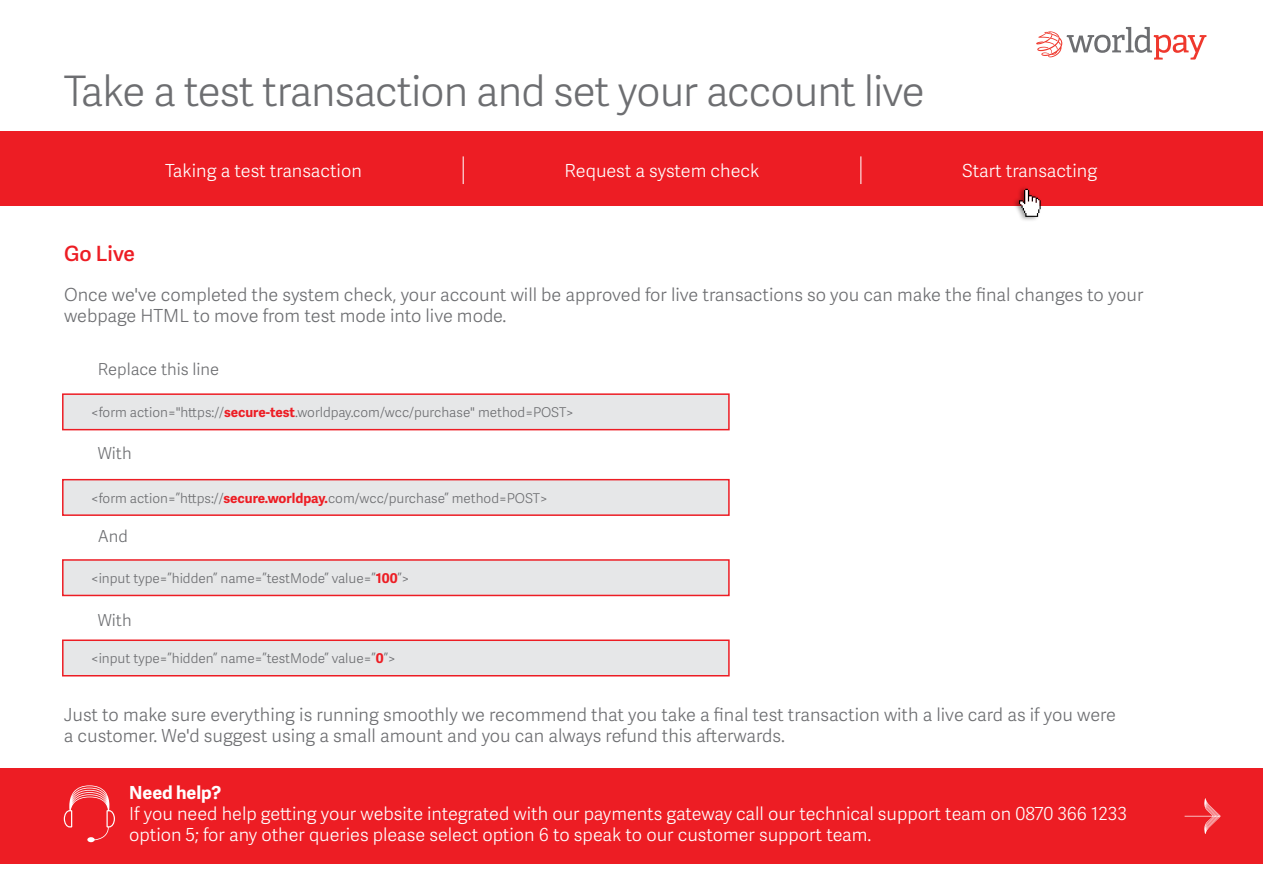
<style>
.page{position:relative;width:1263px;height:893px;background:#fff}
.page>*{position:absolute;margin:0;border:0;box-sizing:border-box;transform-origin:0 0}
.t1{font:300 42px "Adelle Sans";letter-spacing:-.02em;color:#6d6e71}
.t2{font:600 21px "Adelle Sans";color:#ed1d24}
.t3{font:300 18px/21px "Adelle Sans";color:#6d6e71}
.t4{font:300 18px/21px "Adelle Sans";color:#fff}
.t5{font:700 18px "Adelle Sans";color:#fff}
.t6{font:300 16.5px "Adelle Sans";color:#6d6e71}
.t7{font:300 13.5px "Adelle Sans";color:#6d6e71}
.s1{font-weight:700;color:#ed1d24}
</style>
<div class="page">
<div style="left:0;top:132px;width:1263px;height:74px;background:#ed1d24"></div>
<svg style="left:463px;top:156px;width:1px;height:28px"></svg>
<svg style="left:860px;top:156px;width:1px;height:28px"></svg>
<div style="left:62px;top:393px;width:668px;height:37px;background:#e6e7e8;border:2px solid #ed1d24"></div>
<div style="left:62px;top:479px;width:668px;height:37px;background:#e6e7e8;border:2px solid #ed1d24"></div>
<div style="left:62px;top:559px;width:668px;height:37px;background:#e6e7e8;border:2px solid #ed1d24"></div>
<div style="left:62px;top:639px;width:668px;height:37px;background:#e6e7e8;border:2px solid #ed1d24"></div>
<div style="left:0;top:769px;width:1263px;height:95px;background:#ed1d24"></div>
<svg style="left:1036px;top:27px;width:170px;height:33px"></svg>
<div style="left:1012px;top:185px;width:31px;height:37px;background:#000;opacity:.4"></div>
<svg style="left:1019px;top:189px;width:22px;height:28px"></svg>
<svg style="left:64px;top:785px;width:51px;height:57px"></svg>
<svg style="left:1184px;top:798px;width:36px;height:36px"></svg>
<h1 class="t1" style="left:64px;top:61px;width:862px">Take a test transaction and set your account live</h1>
<p class="t2" style="left:64px;top:238px;width:73px">Go Live</p>
<p class="t4" style="left:165px;top:160px;width:198px">Taking a test transaction</p>
<p class="t4" style="left:564px;top:160px;width:196px">Request a system check</p>
<p class="t4" style="left:962px;top:160px;width:137px">Start transacting</p>
<p class="t3" style="left:64px;top:284px;width:1081px">Once we've completed the system check, your account will be approved for live transactions so you can make the final changes to your webpage HTML to move from test mode into live mode.</p>
<p class="t6" style="left:98px;top:357px;width:123px">Replace this line</p>
<p class="t7" style="left:91px;top:403px;width:484px">&lt;form action="https://<span class="s1">secure-test</span>.worldpay.com/wcc/purchase" method=POST&gt;</p>
<p class="t6" style="left:98px;top:441px;width:35px">With</p>
<p class="t7" style="left:91px;top:488px;width:458px">&lt;form action=”https://<span class="s1">secure.worldpay.</span>com/wcc/purchase” method=POST&gt;</p>
<p class="t6" style="left:98px;top:525px;width:32px">And</p>
<p class="t7" style="left:91px;top:568px;width:320px">&lt;input type=”hidden” name=”testMode” value=”<span class="s1">100</span>”&gt;</p>
<p class="t6" style="left:98px;top:609px;width:35px">With</p>
<p class="t7" style="left:91px;top:649px;width:306px">&lt;input type=”hidden” name=”testMode” value=”<span class="s1">0</span>”&gt;</p>
<p class="t3" style="left:64px;top:703px;width:1054px;line-height:21.6px">Just to make sure everything is running smoothly we recommend that you take a final test transaction with a live card as if you were a customer. We'd suggest using a small amount and you can always refund this afterwards.</p>
<p class="t5" style="left:129px;top:779px;width:94px">Need help?</p>
<p class="t4" style="left:129px;top:802px;width:999px">If you need help getting your website integrated with our payments gateway call our technical support team on 0870 366 1233 option 5; for any other queries please select option 6 to speak to our customer support team.</p>
</div>
